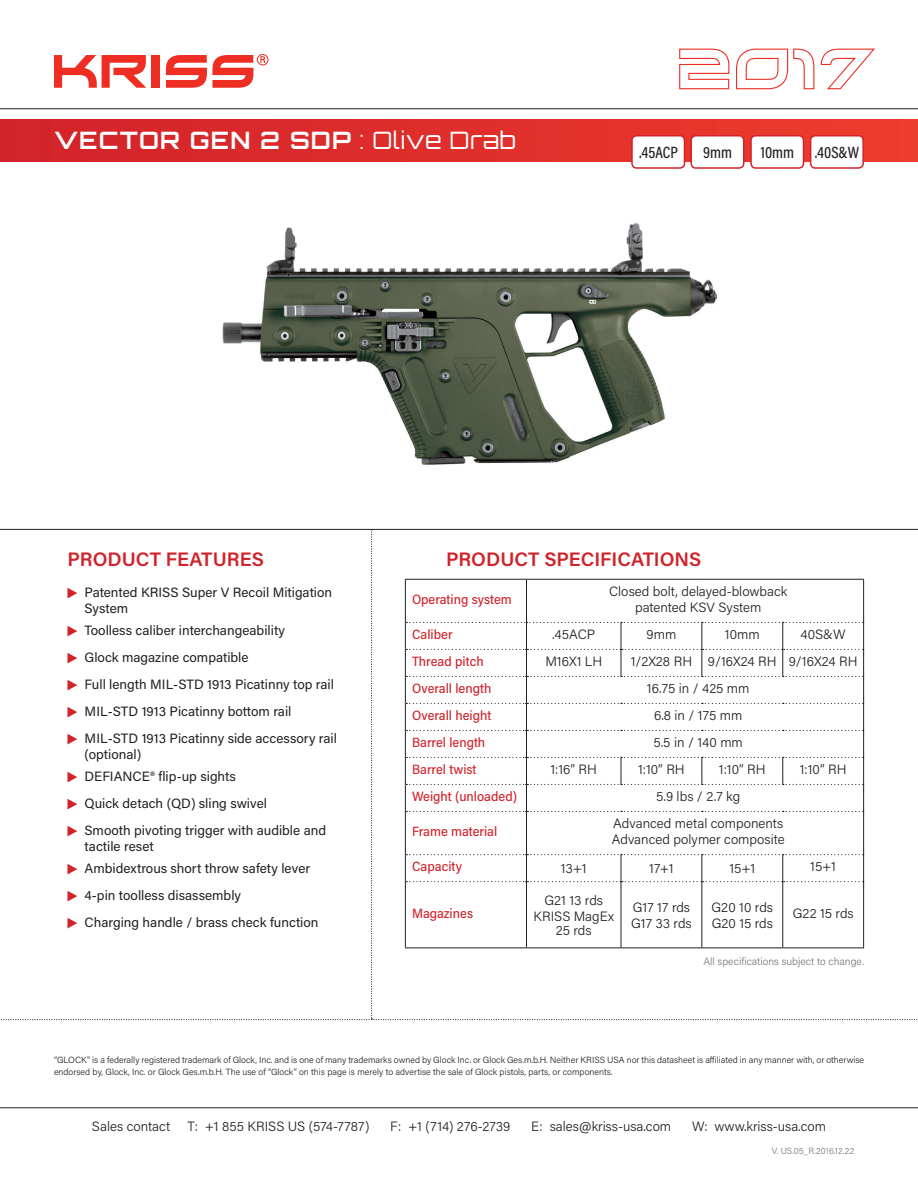
<style>
.page{position:relative;width:918px;height:1188px;background:#fff}
.page>*{position:absolute;margin:0;border:0;box-sizing:border-box;transform-origin:0 0}
.t1{font:700 24px "Orbitron";letter-spacing:.05em;color:#fff}
.t2{font:600 19.5px "Acumin Pro";color:#d1232a}
.t3{font:500 16.5px "Acumin Pro Cond";color:#231f20}
.Paragraph_Style_1{font:13.5px/16.2px "Acumin Pro";color:#231f20}
.Pa2{font:300 13.5px/13.5px "Acumin Pro";color:#231f20;text-align:center}
.Pa2-2{font:500 13.5px "Acumin Pro Semi Cond";color:#d1232a}
.t4{font:300 10.5px "Acumin Pro";color:#777779}
.t5{font:300 9px/12px "Acumin Pro";color:#231f20}
.t6{font:300 9px "Acumin Pro";letter-spacing:.005em;color:#777779}
.s1{font-weight:300}
</style>
<div class="page">
<div style="left:0;top:120px;width:918px;height:42px;background:linear-gradient(to right,#d1222a,#ee3c2d)"></div>
<div style="left:811px;top:136px;width:52px;height:32px;background:#fff;border-radius:5px"></div>
<div style="left:810px;top:135px;width:54px;height:34px;border:2px solid #d1232a;border-radius:5px"></div>
<div style="left:751px;top:136px;width:53px;height:32px;background:#fff;border-radius:5px"></div>
<div style="left:750px;top:135px;width:54px;height:34px;border:2px solid #d1232a;border-radius:5px"></div>
<div style="left:691px;top:136px;width:53px;height:32px;background:#fff;border-radius:5px"></div>
<div style="left:690px;top:135px;width:54px;height:34px;border:2px solid #d1232a;border-radius:5px"></div>
<div style="left:632px;top:136px;width:53px;height:32px;background:#fff;border-radius:5px"></div>
<div style="left:631px;top:135px;width:54px;height:34px;border:2px solid #d1232a;border-radius:5px"></div>
<img style="left:222px;top:223px;width:495px;height:242px">
<svg style="left:679px;top:48px;width:196px;height:42px"></svg>
<hr style="left:0;top:108px;width:918px;height:1px;background:#231f20">
<hr style="left:0;top:1107px;width:918px;height:1px;background:#231f20">
<svg style="left:0;top:529px;width:918px;height:491px"></svg>
<svg style="left:54px;top:55px;width:92px;height:33px"></svg>
<div style="left:152px;top:55px;width:8px;height:33px;background:#ee2e22"></div>
<svg style="left:166px;top:54px;width:103px;height:34px"></svg>
<p class="t1" style="left:54px;top:126px;width:463px">VECTOR GEN 2 SDP <span class="s1">: Olive Drab</span></p>
<p class="t3" style="left:639px;top:142px;width:40px">.45ACP</p>
<p class="t3" style="left:703px;top:142px;width:30px">9mm</p>
<p class="t3" style="left:761px;top:142px;width:35px">10mm</p>
<p class="t3" style="left:815px;top:142px;width:46px">.40S&amp;W</p>
<p class="t2" style="left:68px;top:546px;width:198px">PRODUCT FEATURES</p>
<p class="t2" style="left:446px;top:546px;width:257px">PRODUCT SPECIFICATIONS</p>
<p class="Paragraph_Style_1" style="left:85px;top:584px;width:249px">Patented KRISS Super V Recoil Mitigation<br>System</p>
<p class="Paragraph_Style_1" style="left:85px;top:622px;width:202px">Toolless caliber interchangeability</p>
<p class="Paragraph_Style_1" style="left:85px;top:649px;width:166px">Glock magazine compatible</p>
<p class="Paragraph_Style_1" style="left:85px;top:676px;width:251px">Full length MIL-STD 1913 Picatinny top rail</p>
<p class="Paragraph_Style_1" style="left:85px;top:703px;width:208px">MIL-STD 1913 Picatinny bottom rail</p>
<p class="Paragraph_Style_1" style="left:85px;top:730px;width:254px">MIL-STD 1913 Picatinny side accessory rail (optional)</p>
<p class="Paragraph_Style_1" style="left:85px;top:768px;width:153px">DEFIANCE® flip-up sights</p>
<p class="Paragraph_Style_1" style="left:85px;top:795px;width:184px">Quick detach (QD) sling swivel</p>
<p class="Paragraph_Style_1" style="left:85px;top:822px;width:243px">Smooth pivoting trigger with audible and tactile reset</p>
<p class="Paragraph_Style_1" style="left:85px;top:860px;width:227px">Ambidextrous short throw safety lever</p>
<p class="Paragraph_Style_1" style="left:85px;top:887px;width:158px">4-pin toolless disassembly</p>
<p class="Paragraph_Style_1" style="left:85px;top:914px;width:235px">Charging handle / brass check function</p>
<p class="Pa2-2" style="left:412px;top:590px;width:101px">Operating system</p>
<p class="Pa2" style="left:609px;top:584px;width:180px">Closed bolt, delayed-blowback</p>
<p class="Pa2" style="left:635px;top:600px;width:128px">patented KSV System</p>
<p class="Pa2-2" style="left:412px;top:625px;width:42px">Caliber</p>
<p class="Pa2" style="left:552px;top:627px;width:45px">.45ACP</p>
<p class="Pa2" style="left:647px;top:627px;width:31px">9mm</p>
<p class="Pa2" style="left:725px;top:627px;width:36px">10mm</p>
<p class="Pa2" style="left:801px;top:627px;width:47px">40S&amp;W</p>
<p class="Pa2-2" style="left:412px;top:652px;width:73px">Thread pitch</p>
<p class="Pa2" style="left:545px;top:654px;width:58px">M16X1 LH</p>
<p class="Pa2" style="left:631px;top:654px;width:63px">1/2X28 RH</p>
<p class="Pa2" style="left:708px;top:654px;width:70px">9/16X24 RH</p>
<p class="Pa2" style="left:789px;top:654px;width:70px">9/16X24 RH</p>
<p class="Pa2-2" style="left:412px;top:679px;width:81px">Overall length</p>
<p class="Pa2" style="left:647px;top:681px;width:104px">16.75 in / 425 mm</p>
<p class="Pa2-2" style="left:412px;top:706px;width:81px">Overall height</p>
<p class="Pa2" style="left:654px;top:708px;width:90px">6.8 in / 175 mm</p>
<p class="Pa2-2" style="left:412px;top:733px;width:75px">Barrel length</p>
<p class="Pa2" style="left:654px;top:735px;width:91px">5.5 in / 140 mm</p>
<p class="Pa2-2" style="left:412px;top:760px;width:66px">Barrel twist</p>
<p class="Pa2" style="left:550px;top:762px;width:48px">1:16” RH</p>
<p class="Pa2" style="left:638px;top:762px;width:48px">1:10” RH</p>
<p class="Pa2" style="left:719px;top:762px;width:48px">1:10” RH</p>
<p class="Pa2" style="left:800px;top:762px;width:48px">1:10” RH</p>
<p class="Pa2-2" style="left:412px;top:787px;width:107px">Weight (unloaded)</p>
<p class="Pa2" style="left:656px;top:789px;width:86px">5.9 lbs / 2.7 kg</p>
<p class="Pa2-2" style="left:412px;top:822px;width:87px">Frame material</p>
<p class="Pa2" style="left:613px;top:816px;width:172px">Advanced metal components</p>
<p class="Pa2" style="left:612px;top:832px;width:175px">Advanced polymer composite</p>
<p class="Pa2-2" style="left:412px;top:857px;width:52px">Capacity</p>
<p class="Pa2" style="left:561px;top:861px;width:27px">13+1</p>
<p class="Pa2" style="left:649px;top:861px;width:26px">17+1</p>
<p class="Pa2" style="left:729px;top:861px;width:27px">15+1</p>
<p class="Pa2" style="left:810px;top:859px;width:27px">15+1</p>
<p class="Pa2-2" style="left:412px;top:904px;width:62px">Magazines</p>
<p class="Pa2" style="left:544px;top:893px;width:60px">G21 13 rds</p>
<p class="Pa2" style="left:534px;top:909px;width:82px">KRISS MagEx<br>25 rds</p>
<p class="Pa2" style="left:633px;top:900px;width:59px">G17 17 rds</p>
<p class="Pa2" style="left:631px;top:916px;width:62px">G17 33 rds</p>
<p class="Pa2" style="left:712px;top:900px;width:63px">G20 10 rds</p>
<p class="Pa2" style="left:712px;top:916px;width:63px">G20 15 rds</p>
<p class="Pa2" style="left:793px;top:906px;width:62px">G22 15 rds</p>
<p class="t4" style="left:703px;top:954px;width:162px">All specifications subject to change.</p>
<p class="t5" style="left:54px;top:1053px;width:812px">“GLOCK” is a federally registered trademark of Glock, Inc. and is one of many trademarks owned by Glock Inc. or Glock Ges.m.b.H. Neither KRISS USA nor this datasheet is affiliated in any manner with, or otherwise endorsed by, Glock, Inc. or Glock Ges.m.b.H. The use of “Glock” on this page is merely to advertise the sale of Glock pistols, parts, or components.</p>
<p class="Pa2" style="left:92px;top:1119px;width:80px">Sales contact</p>
<p class="Pa2" style="left:187px;top:1119px;width:183px">T: +1 855 KRISS US (574-7787)</p>
<p class="Pa2" style="left:390px;top:1119px;width:122px">F: +1 (714) 276-2739</p>
<p class="Pa2" style="left:531px;top:1119px;width:142px">E: sales@kriss-usa.com</p>
<p class="Pa2" style="left:692px;top:1119px;width:135px">W: www.kriss-usa.com</p>
<p class="t6" style="left:772px;top:1145px;width:84px">V. US.05_R.2016.12.22</p>
</div>
